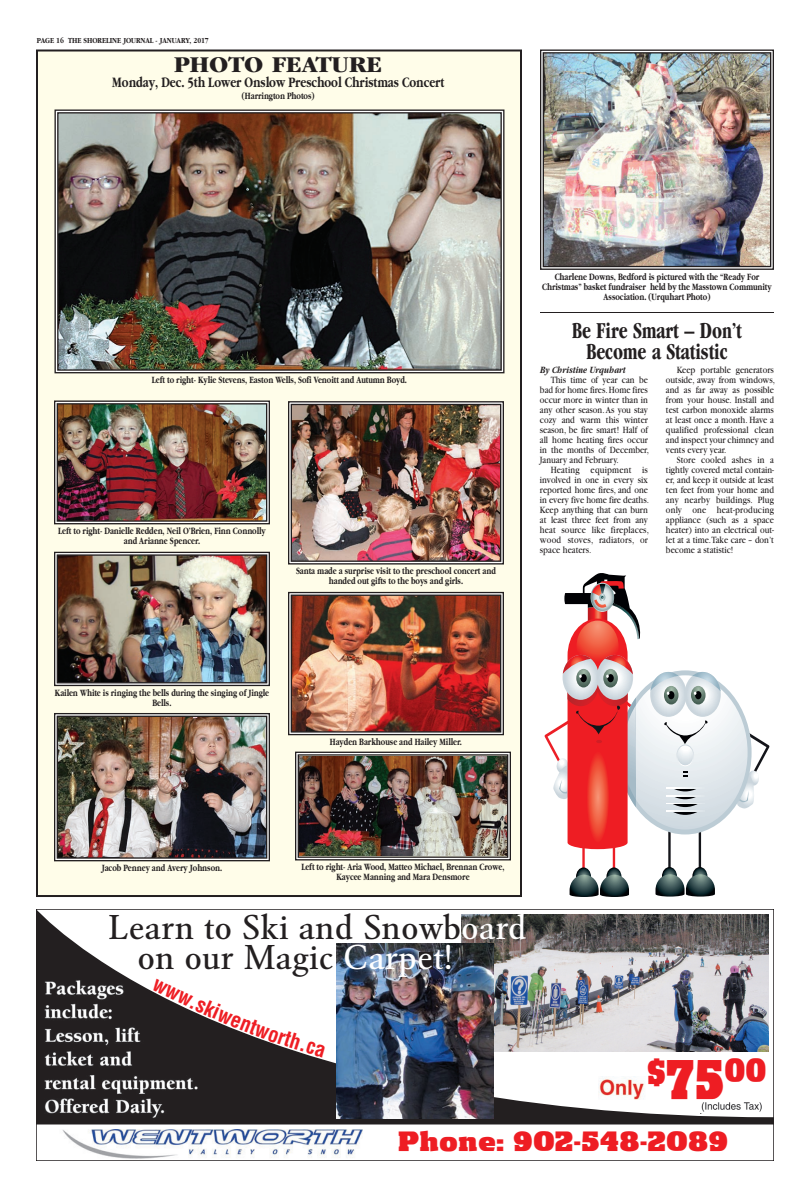
<style>
.page{position:relative;width:810px;height:1197px;background:#fff}
.page>*{position:absolute;margin:0;border:0;box-sizing:border-box;transform-origin:0 0}
.t1{font:condensed 34px/30px "Garamond BE";color:#231f20;scale:1.25 1}
.t2{font:30.2px "Guts Font";color:#ee1d23;scale:.8 1}
.t3{font:25.2px "Guts Font";color:#ee1d23}
.t4{font:700 condensed 23.6px/21px "Garamond";color:#231f20;text-align:center;scale:.85 1}
.t5{font:700 condensed 23.3px "Garamond";color:#231f20;scale:1.35 1}
.t6{font:700 15px "Garamond";color:#231f20;scale:.75 1}
.t7{font:10px/10px "Garamond";color:#231f20;text-align:justify;scale:.85 1}
.t8{font:700 10px/10px "Garamond";color:#231f20;text-align:center;scale:.75 1}
.t9{font:italic 700 10px "Garamond";color:#231f20;scale:.8 1}
.t10{font:700 8px "Garamond";color:#231f20;scale:.85 1}
.s1{color:#fff}
.s2{font-size:50.4px}
</style>
<div class="page">
<div style="left:38px;top:52px;width:482px;height:843px;background:#fffde9"></div>
<img style="left:62px;top:1129px;width:300px;height:30px">
<svg style="left:38px;top:911px;width:734px;height:214px"></svg>
<img style="left:41px;top:979px;width:164px;height:142px">
<img style="left:108px;top:1006px;width:26px;height:19px">
<img style="left:336px;top:944px;width:157px;height:174px">
<div style="left:36px;top:909px;width:738px;height:252px;border:1px solid #231f20"></div>
<div style="left:419px;top:953px;width:14px;height:16px;background:#231f20"></div>
<img style="left:54px;top:400px;width:216px;height:125px">
<img style="left:288px;top:591px;width:216px;height:145px">
<img style="left:54px;top:551px;width:216px;height:136px">
<img style="left:54px;top:713px;width:216px;height:149px">
<img style="left:288px;top:401px;width:216px;height:164px">
<img style="left:54px;top:109px;width:451px;height:265px">
<img style="left:295px;top:751px;width:216px;height:110px">
<img style="left:540px;top:49px;width:234px;height:221px">
<hr style="left:540px;top:312px;width:234px;height:1px;background:#231f20">
<svg style="left:737px;top:733px;width:32px;height:76px"></svg>
<hr style="left:668px;top:811px;width:3px;height:63px;background:#14151a">
<svg style="left:662px;top:867px;width:15px;height:19px"></svg>
<hr style="left:699px;top:811px;width:2px;height:63px;background:#14151a">
<svg style="left:692px;top:867px;width:15px;height:19px"></svg>
<svg style="left:656px;top:874px;width:59px;height:23px"></svg>
<svg style="left:619px;top:670px;width:133px;height:165px"></svg>
<div style="left:623px;top:675px;width:125px;height:155px;background:linear-gradient(to bottom,#fff,#cfdae1);border-radius:50%"></div>
<svg style="left:672px;top:789px;width:26px;height:26px"></svg>
<svg style="left:666px;top:811px;width:38px;height:1px"></svg>
<svg style="left:666px;top:803px;width:38px;height:1px"></svg>
<svg style="left:666px;top:795px;width:38px;height:1px"></svg>
<svg style="left:666px;top:788px;width:38px;height:1px"></svg>
<svg style="left:650px;top:672px;width:37px;height:45px"></svg>
<svg style="left:664px;top:686px;width:15px;height:19px"></svg>
<div style="left:668px;top:691px;width:6px;height:8px;background:#000104;border-radius:50%"></div>
<svg style="left:684px;top:672px;width:37px;height:45px"></svg>
<svg style="left:650px;top:672px;width:29px;height:23px"></svg>
<svg style="left:691px;top:686px;width:15px;height:19px"></svg>
<div style="left:695px;top:691px;width:6px;height:8px;background:#000104;border-radius:50%"></div>
<svg style="left:692px;top:672px;width:29px;height:23px"></svg>
<svg style="left:664px;top:720px;width:44px;height:56px"></svg>
<hr style="left:582px;top:844px;width:3px;height:31px;background:#ec1f26">
<svg style="left:576px;top:867px;width:15px;height:19px"></svg>
<hr style="left:613px;top:844px;width:2px;height:31px;background:#ec1f26">
<svg style="left:606px;top:867px;width:15px;height:19px"></svg>
<svg style="left:570px;top:875px;width:59px;height:22px"></svg>
<svg style="left:545px;top:573px;width:98px;height:276px"></svg>
<svg style="left:586px;top:751px;width:23px;height:92px;background:#f04d3a"></svg>
<svg style="left:152px;top:979px;width:174px;height:79px"></svg>
<p class="t10" style="left:37px;top:37px;width:204px">PAGE 16 THE SHORELINE JOURNAL - JANUARY, 2017</p>
<h3 class="t5" style="left:174px;top:55px;width:156px">PHOTO FEATURE</h3>
<h3 class="t6" style="left:112px;top:76px;width:444px">Monday, Dec. 5th Lower Onslow Preschool Christmas Concert</h3>
<p class="t8" style="left:242px;top:91px;width:98px">(Harrington Photos)</p>
<p class="t8" style="left:152px;top:376px;width:342px">Left to right- Kylie Stevens, Easton Wells, Sofi Venoitt and Autumn Boyd.</p>
<p class="t8" style="left:58px;top:527px;width:278px">Left to right- Danielle Redden, Neil O’Brien, Finn Connolly and Arianne Spencer.</p>
<p class="t8" style="left:296px;top:567px;width:268px">Santa made a surprise visit to the preschool concert and handed out gifts to the boys and girls.</p>
<p class="t8" style="left:55px;top:689px;width:287px">Kailen White is ringing the bells during the singing of Jingle<br>Bells.</p>
<p class="t8" style="left:330px;top:738px;width:178px">Hayden Barkhouse and Hailey Miller.</p>
<p class="t8" style="left:542px;top:272px;width:308px">Charlene Downs, Bedford is pictured with the “Ready For<br>Christmas” basket fundraiser held by the Masstown Community<br>Association. (Urquhart Photo)</p>
<h3 class="t4" style="left:572px;top:322px;width:201px">Be Fire Smart – Don’t<br>Become a Statistic</h3>
<p class="t9" style="left:540px;top:367px;width:109px">By Christine Urquhart</p>
<p class="t7" style="left:540px;top:376px;width:130px;text-indent:11px">This time of year can be bad for home fires. Home fires occur more in winter than in any other season. As you stay cozy and warm this winter season, be fire smart! Half of all home heating fires occur in the months of December, January and February.</p>
<p class="t7" style="left:540px;top:466px;width:130px;text-indent:11px">Heating equipment is involved in one in every six reported home fires, and one in every five home fire deaths.<br>Keep anything that can burn at least three feet from any heat source like fireplaces, wood stoves, radiators, or space heaters.</p>
<p class="t7" style="left:666px;top:366px;width:130px;text-indent:11px">Keep portable generators outside, away from windows, and as far away as possible from your house. Install and test carbon monoxide alarms at least once a month. Have a qualified professional clean and inspect your chimney and vents every year.</p>
<p class="t7" style="left:666px;top:456px;width:129px;text-indent:11px">Store cooled ashes in a tightly covered metal contain&shy;er, and keep it outside at least ten feet from your home and any nearby buildings. Plug only one heat-producing appliance (such as a space heater) into an electrical out&shy;let at a time.Take care – don’t become a statistic!</p>
<p class="t8" style="left:102px;top:864px;width:162px">Jacob Penney and Avery Johnson.</p>
<p class="t8" style="left:301px;top:863px;width:272px">Left to right- Aria Wood, Matteo Michael, Brennan Crowe,<br>Kaycee Manning and Mara Densmore</p>
<h1 class="t1" style="left:138px;top:915px;width:313px;text-indent:-29px">Learn to Ski and Snowb<span class="s1">oard </span>on our Magic <span class="s1">Carpet!</span></h1>
<h2 class="t2" style="left:647px;top:1051px;width:151px">$<span class="s2">75</span>00</h2>
<h3 class="t3" style="left:398px;top:1125px;width:332px">Phone: 902-548-2089</h3>
</div>
